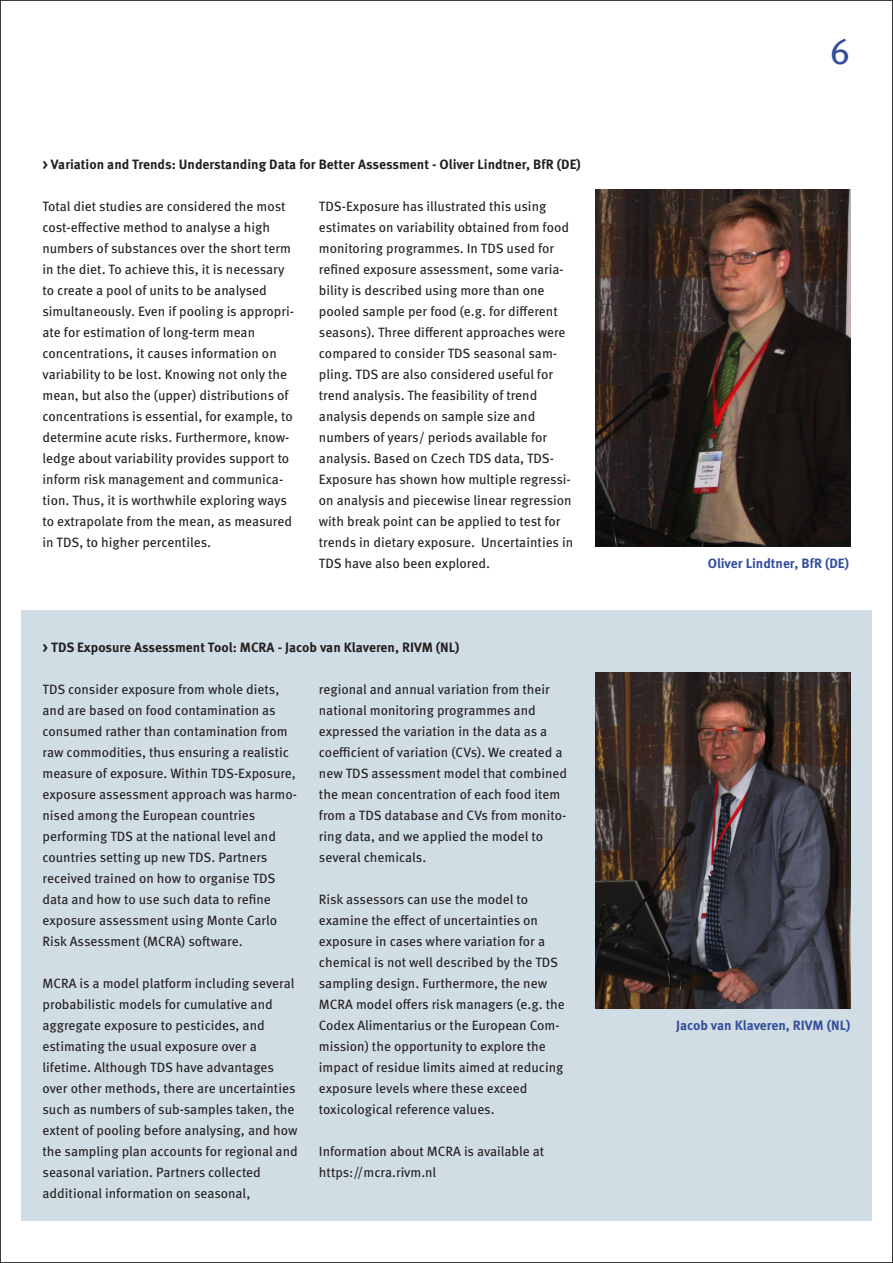
<style>
.page{position:relative;width:893px;height:1263px;background:#fff}
.page>*{position:absolute;margin:0;border:0;box-sizing:border-box;transform-origin:0 0}
.header_2{font:36px "Meta OT";color:#344e9c}
.Lead_in{font:13.5px/21px "Meta OT";color:#231f20}
.Lead_in-2{font:700 13.5px "Meta OT";color:#231f20}
.Lead_in-3{font:700 13.5px "Meta OT";color:#344e9c}
</style>
<div class="page">
<div style="left:21px;top:610px;width:851px;height:610px;background:#d1dde4"></div>
<img style="left:595px;top:190px;width:255px;height:357px">
<img style="left:595px;top:673px;width:255px;height:336px">
<p class="Lead_in-2" style="left:43px;top:155px;width:540px">&gt; Variation and Trends: Understanding Data for Better Assessment - Oliver Lindtner, BfR (DE)</p>
<p class="Lead_in" style="left:43px;top:195px;width:253px">Total diet studies are considered the most cost-effective method to analyse a high numbers of substances over the short term in the diet. To achieve this, it is necessary to create a pool of units to be analysed simultaneously. Even if pooling is appropri&shy;ate for estimation of long-term mean concentrations, it causes information on variability to be lost. Knowing not only the mean, but also the (upper) distributions of concentrations is essential, for example, to determine acute risks. Furthermore, know&shy;ledge about variability provides support to inform risk management and communica&shy;tion. Thus, it is worthwhile exploring ways to extrapolate from the mean, as measured in TDS, to higher percentiles.</p>
<p class="Lead_in" style="left:319px;top:195px;width:256px">TDS-Exposure has illustrated this using estimates on variability obtained from food monitoring programmes. In TDS used for refined exposure assessment, some varia&shy;bility is described using more than one pooled sample per food (e.g. for different seasons). Three different approaches were compared to consider TDS seasonal sam&shy;pling. TDS are also considered useful for trend analysis. The feasibility of trend analysis depends on sample size and numbers of years/ periods available for analysis. Based on Czech TDS data, TDS-Exposure has shown how multiple regressi&shy;on analysis and piecewise linear regression with break point can be applied to test for trends in dietary exposure. Uncertainties in TDS have also been explored.</p>
<p class="Lead_in-2" style="left:43px;top:638px;width:419px">&gt; TDS Exposure Assessment Tool: MCRA - Jacob van Klaveren, RIVM (NL)</p>
<p class="Lead_in" style="left:43px;top:678px;width:256px">TDS consider exposure from whole diets, and are based on food contamination as consumed rather than contamination from raw commodities, thus ensuring a realistic measure of exposure. Within TDS-Exposure, exposure assessment approach was harmo&shy;nised among the European countries performing TDS at the national level and countries setting up new TDS. Partners received trained on how to organise TDS data and how to use such data to refine exposure assessment using Monte Carlo Risk Assessment (MCRA) software.</p>
<p class="Lead_in" style="left:43px;top:972px;width:257px">MCRA is a model platform including several probabilistic models for cumulative and aggregate exposure to pesticides, and estimating the usual exposure over a lifetime. Although TDS have advantages over other methods, there are uncertainties such as numbers of sub-samples taken, the extent of pooling before analysing, and how the sampling plan accounts for regional and seasonal variation. Partners collected additional information on seasonal,</p>
<p class="Lead_in" style="left:319px;top:678px;width:250px">regional and annual variation from their national monitoring programmes and expressed the variation in the data as a coefficient of variation (CVs). We created a new TDS assessment model that combined the mean concentration of each food item from a TDS database and CVs from monito&shy;ring data, and we applied the model to several chemicals.</p>
<p class="Lead_in" style="left:319px;top:888px;width:247px">Risk assessors can use the model to examine the effect of uncertainties on exposure in cases where variation for a chemical is not well described by the TDS sampling design. Furthermore, the new MCRA model offers risk managers (e.g. the Codex Alimentarius or the European Com&shy;mission) the opportunity to explore the impact of residue limits aimed at reducing exposure levels where these exceed toxicological reference values.</p>
<p class="Lead_in" style="left:319px;top:1140px;width:227px">Information about MCRA is available at https://mcra.rivm.nl</p>
<p class="header_2" style="left:830px;top:29px;width:22px">6</p>
<p class="Lead_in-3" style="left:708px;top:554px;width:143px">Oliver Lindtner, BfR (DE)</p>
<p class="Lead_in-3" style="left:676px;top:1016px;width:176px">Jacob van Klaveren, RIVM (NL)</p>
</div>
